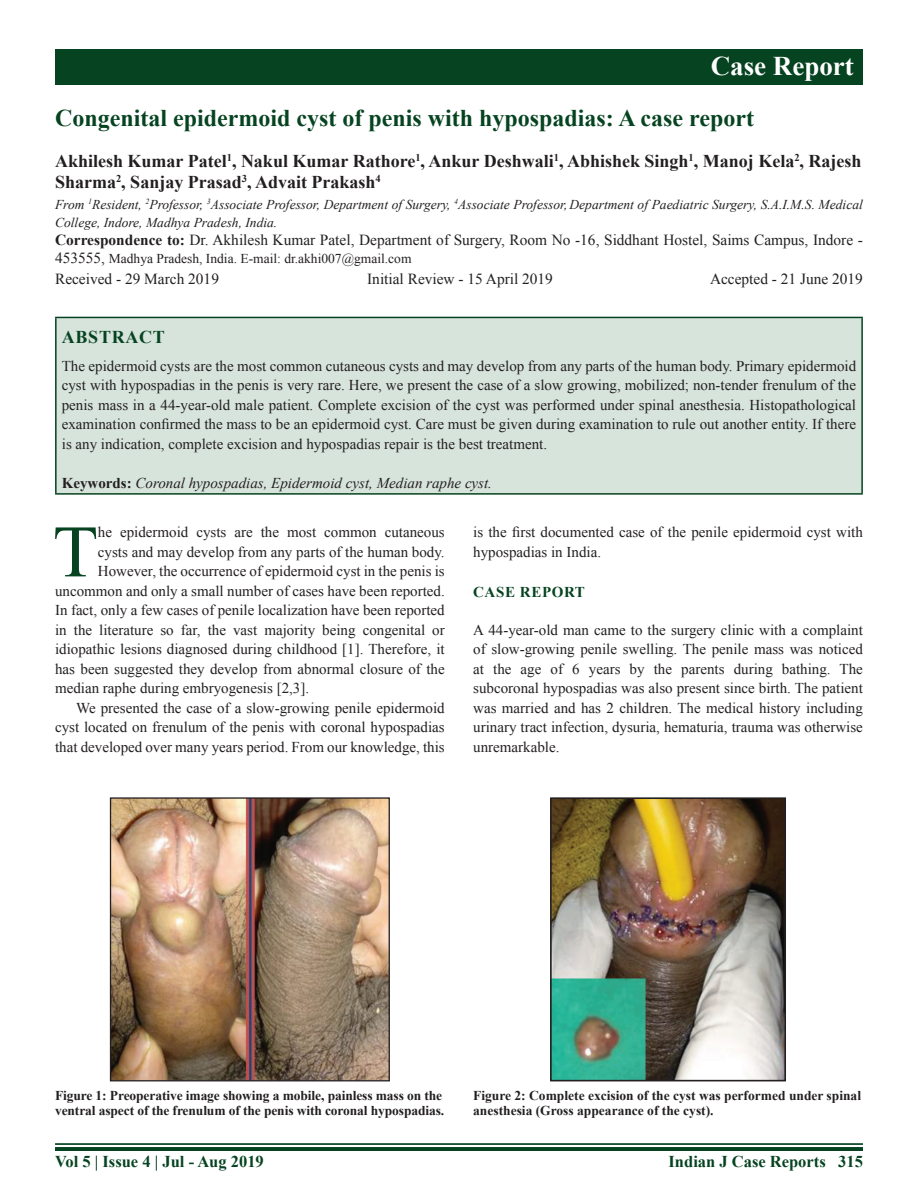
<style>
.page{position:relative;width:918px;height:1188px;background:#fff}
.page>*{position:absolute;margin:0;border:0;box-sizing:border-box;transform-origin:0 0}
.text-drop{font:73.95px "Times New Roman";color:#064320}
.t1{font:700 27px "Times New Roman";color:#fff}
.Article-title{font:700 24px "Times New Roman";color:#064320}
.Authors{font:700 18px/21.6px "Times New Roman";color:#231f20}
.Abstract-Head{font:700 18px "Times New Roman";letter-spacing:.04em;color:#064320}
.t2{font:700 16.5px "Times New Roman";color:#064320}
.Correspondence{font:15.3px "Times New Roman";color:#231f20}
.dates{font:15.3px "Times New Roman";color:#231f20}
.Abstract-Text{font:15px/19.5px "Times New Roman";color:#231f20;text-align:justify}
.text-drop-2{font:15px "Times New Roman";color:#231f20}
.text-first{font:15px/19.5px "Times New Roman";color:#231f20;text-align:justify}
.text{font:15px/19.5px "Times New Roman";color:#231f20;text-align:justify}
.Key_words{font:italic 15px "Times New Roman";color:#231f20}
.Heading1{font:700 15px "Times New Roman";letter-spacing:.04em;color:#064320}
.figure-caption{font:700 13.5px/15px "Times New Roman";letter-spacing:-.01em;color:#231f20}
.AuthorAffiliatio{font:italic 13.5px/18px "Times New Roman";color:#231f20}
.Correspondence-2{font:13.5px "Times New Roman";color:#231f20}
.s1{font-weight:700}
.s2{font-size:15.3px}
.s3{font-weight:700;font-style:normal}
</style>
<div class="page">
<div style="left:55px;top:50px;width:808px;height:35px;background:#064320"></div>
<hr style="left:55px;top:1147px;width:808px;height:4px;background:#064320">
<hr style="left:55px;top:1143px;width:808px;height:2px;background:#064320">
<div style="left:56px;top:317px;width:806px;height:177px;background:#d7e4dc"></div>
<hr style="left:55px;top:318px;width:2px;height:175px;background:#064320">
<hr style="left:55px;top:317px;width:808px;height:1px;background:#064320">
<hr style="left:861px;top:318px;width:2px;height:175px;background:#064320">
<hr style="left:55px;top:493px;width:808px;height:2px;background:#064320">
<img style="left:112px;top:799px;width:276px;height:280px">
<div style="left:110px;top:797px;width:280px;height:284px;border:1px solid #231f20"></div>
<img style="left:553px;top:800px;width:230px;height:278px">
<div style="left:550px;top:797px;width:236px;height:284px;border:2px solid #231f20"></div>
<h2 class="t1" style="left:711px;top:47px;width:145px">Case Report</h2>
<p class="Article-title" style="left:55px;top:101px;width:700px">Congenital epidermoid cyst of penis with hypospadias: A case report</p>
<p class="Authors" style="left:55px;top:149px;width:808px">Akhilesh Kumar Patel<sup>1</sup>, Nakul Kumar Rathore<sup>1</sup>, Ankur Deshwali<sup>1</sup>, Abhishek Singh<sup>1</sup>, Manoj Kela<sup>2</sup>, Rajesh<br>Sharma<sup>2</sup>, Sanjay Prasad<sup>3</sup>, Advait Prakash<sup>4</sup></p>
<p class="AuthorAffiliatio" style="left:55px;top:195px;width:809px">From <sup>1</sup>Resident, <sup>2</sup>Professor, <sup>3</sup>Associate Professor, Department of Surgery, <sup>4</sup>Associate Professor, Department of Paediatric Surgery, S.A.I.M.S. Medical<br>College, Indore, Madhya Pradesh, India.</p>
<p class="Correspondence" style="left:55px;top:230px;width:809px"><span class="s1">Correspondence to:</span> Dr. Akhilesh Kumar Patel, Department of Surgery, Room No -16, Siddhant Hostel, Saims Campus, Indore -</p>
<p class="Correspondence-2" style="left:55px;top:250px;width:358px"><span class="s2">453555,</span> Madhya Pradesh, India. E-mail: dr.akhi007@gmail.com</p>
<p class="dates" style="left:55px;top:268px;width:165px">Received - 29 March 2019</p>
<p class="dates" style="left:367px;top:268px;width:187px">Initial Review - 15 April 2019</p>
<p class="dates" style="left:710px;top:268px;width:154px">Accepted - 21 June 2019</p>
<p class="Abstract-Head" style="left:62px;top:325px;width:105px">ABSTRACT</p>
<p class="Abstract-Text" style="left:62px;top:356px;width:796px">The epidermoid cysts are the most common cutaneous cysts and may develop from any parts of the human body. Primary epidermoid cyst with hypospadias in the penis is very rare. Here, we present the case of a slow growing, mobilized; non-tender frenulum of the penis mass in a 44-year-old male patient. Complete excision of the cyst was performed under spinal anesthesia. Histopathological examination confirmed the mass to be an epidermoid cyst. Care must be given during examination to rule out another entity. If there is any indication, complete excision and hypospadias repair is the best treatment.</p>
<p class="Key_words" style="left:62px;top:473px;width:432px"><span class="s3">Keywords:</span> Coronal hypospadias, Epidermoid cyst, Median raphe cyst.</p>
<p class="text-drop" style="left:53px;top:502px;width:47px">T</p>
<p class="text-drop-2" style="left:98px;top:522px;width:348px">he epidermoid cysts are the most common cutaneous</p>
<p class="text" style="left:473px;top:522px;width:391px">is the first documented case of the penile epidermoid cyst with hypospadias in India.</p>
<p class="Heading1" style="left:473px;top:582px;width:113px">CASE REPORT</p>
<p class="text-first" style="left:473px;top:620px;width:391px">A 44-year-old man came to the surgery clinic with a complaint of slow-growing penile swelling. The penile mass was noticed at the age of 6 years by the parents during bathing. The subcoronal hypospadias was also present since birth. The patient was married and has 2 children. The medical history including urinary tract infection, dysuria, hematuria, trauma was otherwise unremarkable.</p>
<p class="text-drop-2" style="left:98px;top:542px;width:348px">cysts and may develop from any parts of the human body.</p>
<p class="text-drop-2" style="left:98px;top:561px;width:348px">However, the occurrence of epidermoid cyst in the penis is</p>
<p class="text-drop-2" style="left:55px;top:581px;width:391px">uncommon and only a small number of cases have been reported.</p>
<p class="text-drop-2" style="left:55px;top:600px;width:391px">In fact, only a few cases of penile localization have been reported</p>
<p class="text-drop-2" style="left:55px;top:620px;width:391px">in the literature so far, the vast majority being congenital or</p>
<p class="text-drop-2" style="left:55px;top:639px;width:391px">idiopathic lesions diagnosed during childhood [1]. Therefore, it</p>
<p class="text-drop-2" style="left:55px;top:659px;width:391px">has been suggested they develop from abnormal closure of the</p>
<p class="text-drop-2" style="left:55px;top:678px;width:256px">median raphe during embryogenesis [2,3].</p>
<p class="text" style="left:55px;top:698px;width:391px;text-indent:21px">We presented the case of a slow-growing penile epidermoid cyst located on frenulum of the penis with coronal hypospadias that developed over many years period. From our knowledge, this</p>
<p class="figure-caption" style="left:55px;top:1087px;width:391px">Figure 1: Preoperative image showing a mobile, painless mass on the ventral aspect of the frenulum of the penis with coronal hypospadias.</p>
<p class="figure-caption" style="left:473px;top:1087px;width:389px">Figure 2: Complete excision of the cyst was performed under spinal anesthesia (Gross appearance of the cyst).</p>
<p class="t2" style="left:55px;top:1150px;width:210px">Vol 5 | Issue 4 | Jul - Aug 2019</p>
<p class="t2" style="left:669px;top:1150px;width:196px">Indian J Case Reports 315</p>
</div>
